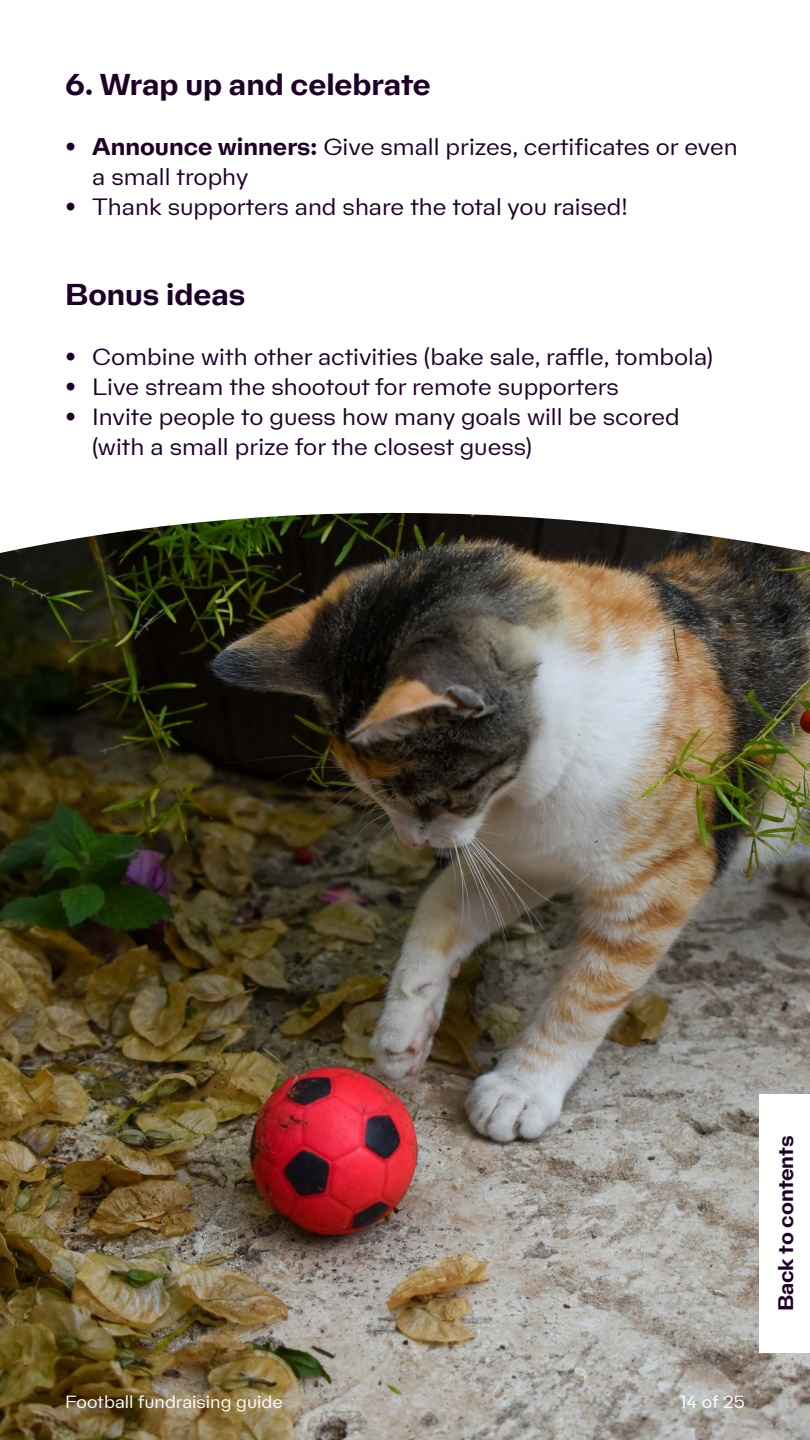
<style>
.page{position:relative;width:810px;height:1440px;background:#fff}
.page>*{position:absolute;margin:0;border:0;box-sizing:border-box;transform-origin:0 0}
.t1{font:30px "Na N Metrify C Std Bld";color:#1e0028}
.t2{font:300 24px/30px "Na N Metrify C Std";color:#1e0028}
.t3{font:21px "Na N Metrify C Std Bld";letter-spacing:-.005em;color:#1e0028}
.t4{font:300 18px "Na N Metrify C Std";color:#fff}
.s1{font-family:"Na N Metrify C Std Bld";font-weight:400}
</style>
<div class="page">
<img style="left:0;top:592px;width:810px;height:848px">
<svg style="left:0;top:512px;width:810px;height:80px"></svg>
<div style="left:760px;top:1094px;width:50px;height:259px;background:#fff"></div>
<p class="t1" style="left:65px;top:61px;width:367px">6. Wrap up and celebrate</p>
<p class="t2" style="left:92px;top:132px;width:647px;text-indent:-27px"><span class="s1">• Announce winners:</span> Give small prizes, certificates or even a small trophy</p>
<p class="t2" style="left:65px;top:192px;width:564px"><span class="s1">•</span> Thank supporters and share the total you raised!</p>
<p class="t1" style="left:65px;top:271px;width:182px">Bonus ideas</p>
<p class="t2" style="left:65px;top:342px;width:649px"><span class="s1">•</span> Combine with other activities (bake sale, raffle, tombola)</p>
<p class="t2" style="left:65px;top:372px;width:555px"><span class="s1">•</span> Live stream the shootout for remote supporters</p>
<p class="t2" style="left:92px;top:402px;width:589px;text-indent:-27px"><span class="s1">•</span> Invite people to guess how many goals will be scored (with a small prize for the closest guess)</p>
<p class="t4" style="left:65px;top:1388px;width:219px">Football fundraising guide</p>
<p class="t4" style="left:680px;top:1388px;width:66px">14 of 25</p>
<p class="t3" style="left:769px;top:1311px;width:177px;rotate:-90deg">Back to contents</p>
</div>
